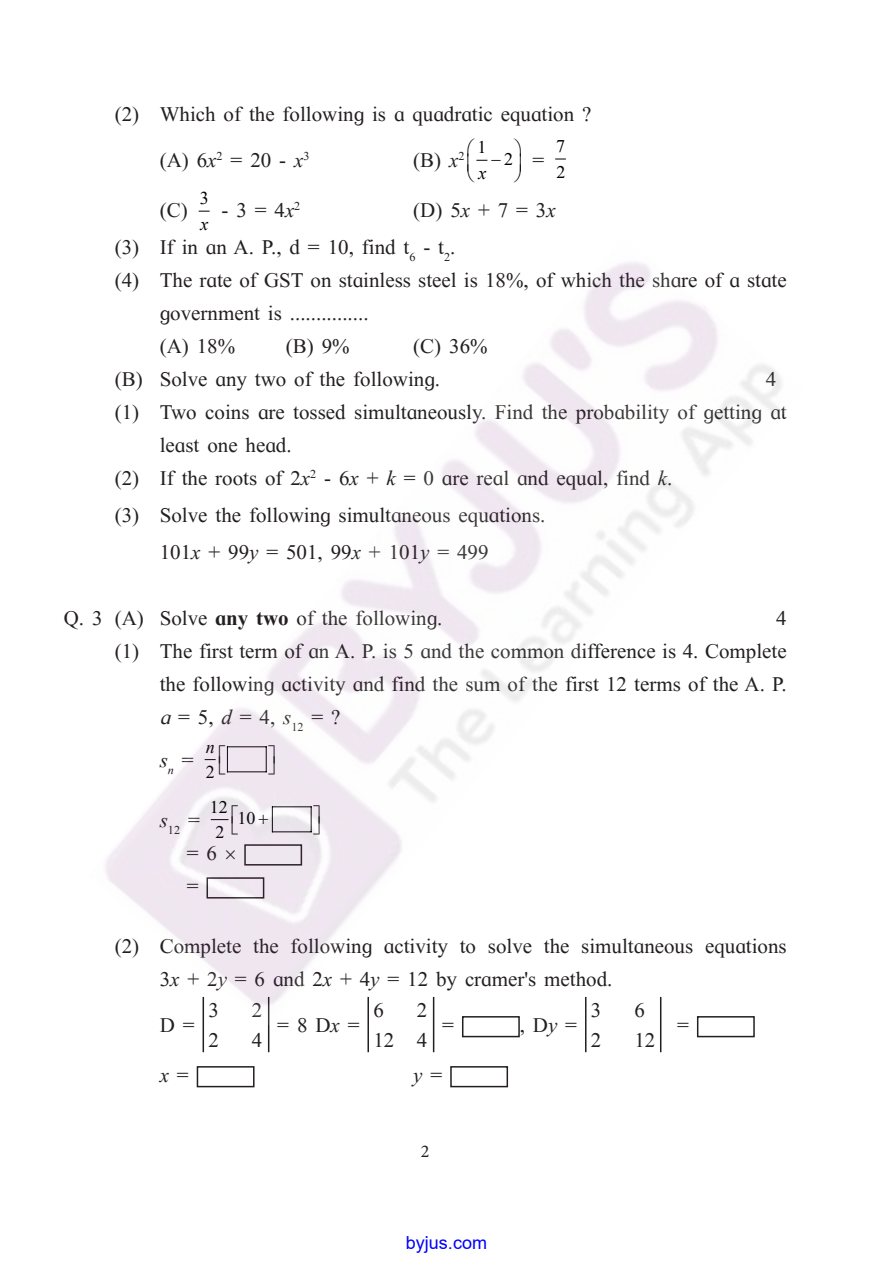
<style>
.page{position:relative;width:893px;height:1263px;background:#fff}
.page>*{position:absolute;margin:0;border:0;box-sizing:border-box;transform-origin:0 0}
.t1{font:21px/33px "AG Times";color:#231f20}
.t2{font:italic 21px "AG Times";color:#231f20}
.t3{font:18px/25.3px "Times New Roman";color:#000}
.t4{font:18px "Arial";color:#00f}
.t5{font:italic 18px "Times New Roman";color:#000}
.t6{font:18px "Minion Pro";color:#231f20}
.t7{font:12.3px "AG Times";color:#231f20}
.s1{font-style:italic}
.s2{font-weight:700}
.s3{font-style:normal}
</style>
<div class="page">
<hr style="left:203px;top:997px;width:1px;height:55px;background:#231f20">
<hr style="left:268px;top:997px;width:1px;height:55px;background:#231f20">
<hr style="left:367px;top:997px;width:2px;height:55px;background:#231f20">
<hr style="left:433px;top:997px;width:1px;height:55px;background:#231f20">
<div style="left:462px;top:1016px;width:58px;height:21px;border:2px solid #231f20"></div>
<hr style="left:585px;top:997px;width:1px;height:55px;background:#231f20">
<hr style="left:660px;top:997px;width:1px;height:55px;background:#231f20">
<div style="left:697px;top:1016px;width:58px;height:21px;border:2px solid #231f20"></div>
<div style="left:197px;top:1066px;width:58px;height:21px;border:2px solid #231f20"></div>
<div style="left:450px;top:1066px;width:58px;height:21px;border:2px solid #231f20"></div>
<img style="left:105px;top:262px;width:676px;height:763px">
<svg style="left:476px;top:159px;width:12px;height:2px"></svg>
<svg style="left:205px;top:745px;width:23px;height:29px"></svg>
<svg style="left:266px;top:745px;width:9px;height:29px"></svg>
<svg style="left:259px;top:806px;width:14px;height:26px"></svg>
<svg style="left:211px;top:805px;width:27px;height:29px"></svg>
<svg style="left:311px;top:805px;width:9px;height:29px"></svg>
<svg style="left:226px;top:850px;width:9px;height:9px"></svg>
<p class="t1" style="left:160px;top:91px;width:433px;line-height:45.8px;text-indent:-45px">(2) Which of the following is a quadratic equation ? (A) 6<span class="s1">x</span><sup>2</sup> = 20 - <span class="s1">x</span><sup>3</sup></p>
<p class="t3" style="left:556px;top:133px;width:11px">7<br>2</p>
<p class="t1" style="left:413px;top:143px;width:75px">(B) <span class="s1">x</span><sup>2</sup> <sup>1</sup></p>
<p class="t3" style="left:504px;top:146px;width:10px">2</p>
<p class="t5" style="left:478px;top:160px;width:9px">x</p>
<p class="t1" style="left:532px;top:143px;width:13px">=</p>
<p class="t3" style="left:200px;top:185px;width:10px">3</p>
<p class="t5" style="left:201px;top:211px;width:9px">x</p>
<p class="t1" style="left:222px;top:193px;width:80px">- 3 = 4<span class="s1">x</span><sup>2</sup></p>
<p class="t1" style="left:115px;top:191px;width:442px;line-height:37.2px;text-indent:298px">(D) 5<span class="s1">x</span> + 7 = 3<span class="s1">x </span>(3) If in an A. P., d = 10, find t<sub>6</sub> - t<sub>2</sub>.</p>
<p class="t1" style="left:160px;top:263px;width:628px;text-indent:-45px">(4) The rate of GST on stainless steel is 18%, of which the share of a state government is ...............<br>(A) 18%</p>
<p class="t1" style="left:160px;top:193px;width:29px">(C)</p>
<p class="t1" style="left:115px;top:329px;width:374px;text-indent:298px">(C) 36% (B) Solve any two of the following.</p>
<p class="t1" style="left:286px;top:329px;width:65px">(B) 9%</p>
<p class="t1" style="left:766px;top:362px;width:12px">4</p>
<p class="t1" style="left:115px;top:395px;width:673px">(1) Two coins are tossed simultaneously. Find the probability of getting at</p>
<p class="t1" style="left:160px;top:428px;width:133px">least one head.</p>
<p class="t1" style="left:115px;top:461px;width:559px">(2) If the roots of 2<span class="s1">x</span><sup>2</sup> - 6<span class="s1">x</span> + <span class="s1">k</span> = 0 are real and equal, find <span class="s1">k</span>.</p>
<p class="t1" style="left:115px;top:496px;width:432px;line-height:37.2px;text-align:center">(3) Solve the following simultaneous equations.<br>101<span class="s1">x</span> + 99<span class="s1">y</span> = 501, 99<span class="s1">x</span> + 101<span class="s1">y</span> = 499</p>
<p class="t1" style="left:64px;top:602px;width:380px">Q. 3 (A) Solve <span class="s2">any two</span> of the following.</p>
<p class="t1" style="left:776px;top:602px;width:12px">4</p>
<p class="t1" style="left:115px;top:635px;width:673px">(1) The first term of an A. P. is 5 and the common difference is 4. Complete</p>
<p class="t1" style="left:160px;top:668px;width:628px">the following activity and find the sum of the first 12 terms of the A. P.</p>
<p class="t1" style="left:160px;top:701px;width:182px"><span class="s1">a</span> = 5, <span class="s1">d</span> = 4, <span class="s1">s</span><sub>12</sub> = ?</p>
<p class="t2" style="left:160px;top:748px;width:36px">s<sub>n</sub> <span class="s3">=</span></p>
<p class="t5" style="left:206px;top:734px;width:10px">n</p>
<p class="t3" style="left:206px;top:759px;width:10px">2</p>
<p class="t3" style="left:210px;top:794px;width:19px;text-align:center">12<br>2</p>
<p class="t3" style="left:238px;top:805px;width:19px">10</p>
<p class="t1" style="left:187px;top:837px;width:32px">= 6 =</p>
<p class="t7" style="left:160px;top:823px;width:42px"><sup>s</sup>12 <sup>=</sup></p>
<p class="t1" style="left:160px;top:930px;width:628px;text-indent:-45px">(2) Complete the following activity to solve the simultaneous equations<br>3<span class="s1">x</span> + 2<span class="s1">y</span> = 6 and 2<span class="s1">x</span> + 4<span class="s1">y</span> = 12 by cramer's method.</p>
<p class="t1" style="left:160px;top:1008px;width:36px">D =</p>
<p class="t1" style="left:208px;top:993px;width:12px">3</p>
<p class="t1" style="left:252px;top:993px;width:12px">2</p>
<p class="t1" style="left:208px;top:1023px;width:12px">2</p>
<p class="t1" style="left:252px;top:1023px;width:12px">4</p>
<p class="t1" style="left:373px;top:993px;width:12px">6</p>
<p class="t1" style="left:373px;top:995px;width:55px;line-height:30px;text-align:right">2<br>12 4</p>
<p class="t1" style="left:591px;top:993px;width:12px">3</p>
<p class="t1" style="left:634px;top:993px;width:12px">6</p>
<p class="t1" style="left:591px;top:1023px;width:12px">2</p>
<p class="t1" style="left:634px;top:1023px;width:22px">12</p>
<p class="t1" style="left:277px;top:1008px;width:84px">= 8 D<span class="s1">x</span> =</p>
<p class="t1" style="left:442px;top:1008px;width:13px">=</p>
<p class="t1" style="left:520px;top:1008px;width:59px">, D<span class="s1">y</span> =</p>
<p class="t1" style="left:677px;top:1008px;width:13px">=</p>
<p class="t2" style="left:160px;top:1063px;width:31px">x <span class="s3">=</span></p>
<p class="t2" style="left:413px;top:1063px;width:31px">y <span class="s3">=</span></p>
<p class="t6" style="left:421px;top:1139px;width:10px">2</p>
<p class="t4" style="left:406px;top:1230px;width:83px">byjus.com</p>
</div>
